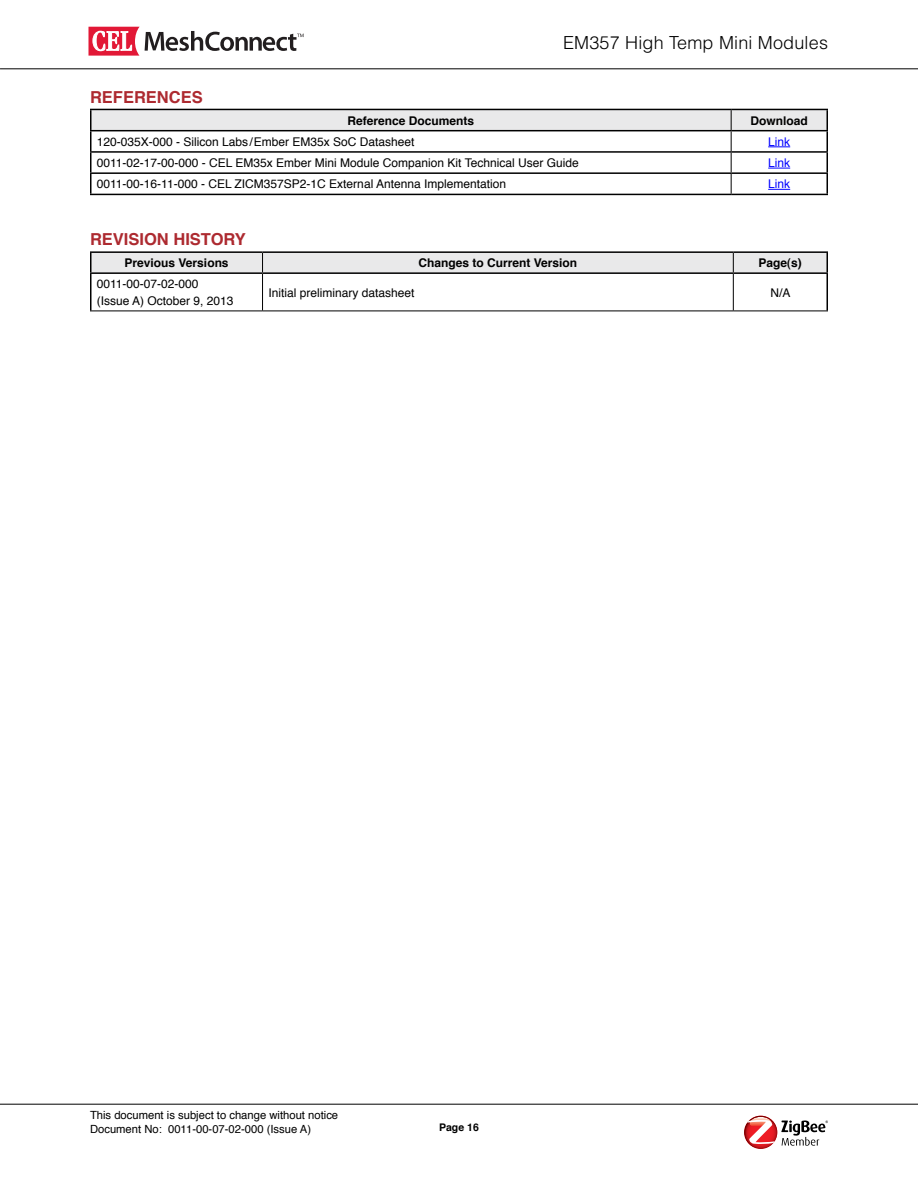
<style>
.page{position:relative;width:918px;height:1188px;background:#fff}
.page>*{position:absolute;margin:0;border:0;box-sizing:border-box;transform-origin:0 0}
.t1{font:300 18px "Helvetica";letter-spacing:.01em;color:#000}
.t2{font:700 16.5px "Helvetica";color:#ad2a30}
.t3{font:12px/16.5px "Helvetica";color:#000}
.t4{font:700 12px "Helvetica";color:#000}
.t5{font:12px "Helvetica";color:#00f}
.t6{font:11.25px/14.1px "Helvetica";color:#000}
.t7{font:700 10.5px "Helvetica";color:#000}
</style>
<div class="page">
<hr style="left:0;top:1104px;width:918px;height:1px;background:#000">
<hr style="left:0;top:68px;width:918px;height:1px;background:#000">
<svg style="left:88px;top:27px;width:216px;height:29px"></svg>
<svg style="left:744px;top:1116px;width:33px;height:33px"></svg>
<svg style="left:747px;top:1117px;width:28px;height:27px"></svg>
<svg style="left:781px;top:1120px;width:47px;height:26px"></svg>
<hr style="left:90px;top:194px;width:641px;height:1px;background:#000">
<hr style="left:731px;top:194px;width:97px;height:1px;background:#000">
<svg style="left:90px;top:109px;width:738px;height:85px"></svg>
<hr style="left:262px;top:274px;width:1px;height:37px;background:#000">
<hr style="left:733px;top:274px;width:1px;height:37px;background:#000">
<hr style="left:90px;top:311px;width:173px;height:1px;background:#000">
<hr style="left:263px;top:311px;width:470px;height:1px;background:#000">
<hr style="left:733px;top:311px;width:95px;height:1px;background:#000">
<hr style="left:90px;top:251px;width:173px;height:2px;background:#000">
<hr style="left:263px;top:251px;width:470px;height:2px;background:#000">
<hr style="left:733px;top:251px;width:95px;height:2px;background:#000">
<div style="left:90px;top:252px;width:738px;height:20px;background:#e9e9ea"></div>
<hr style="left:90px;top:272px;width:173px;height:2px;background:#000">
<hr style="left:90px;top:274px;width:2px;height:37px;background:#000">
<hr style="left:263px;top:272px;width:470px;height:2px;background:#000">
<hr style="left:733px;top:272px;width:95px;height:2px;background:#000">
<hr style="left:827px;top:274px;width:1px;height:37px;background:#000">
<h2 class="t2" style="left:90px;top:90px;width:114px">REFERENCES</h2>
<h1 class="t1" style="left:563px;top:36px;width:266px">EM357 High Temp Mini Modules</h1>
<p class="t4" style="left:348px;top:116px;width:128px">Reference Documents</p>
<p class="t4" style="left:751px;top:116px;width:59px">Download</p>
<p class="t3" style="left:97px;top:135px;width:319px">120-035X-000 - Silicon Labs/Ember EM35x SoC Datasheet</p>
<p class="t5" style="left:768px;top:137px;width:24px">Link</p>
<p class="t3" style="left:97px;top:155px;width:484px">0011-02-17-00-000 - CEL EM35x Ember Mini Module Companion Kit Technical User Guide</p>
<p class="t5" style="left:768px;top:158px;width:24px">Link</p>
<p class="t3" style="left:97px;top:177px;width:411px">0011-00-16-11-000 - CEL ZICM357SP2-1C External Antenna Implementation</p>
<p class="t5" style="left:768px;top:180px;width:24px">Link</p>
<h2 class="t2" style="left:90px;top:233px;width:157px">REVISION HISTORY</h2>
<p class="t4" style="left:125px;top:258px;width:106px">Previous Versions</p>
<p class="t4" style="left:419px;top:258px;width:160px">Changes to Current Version</p>
<p class="t4" style="left:759px;top:258px;width:45px">Page(s)</p>
<p class="t3" style="left:97px;top:277px;width:138px">0011-00-07-02-000 (Issue A) October 9, 2013</p>
<p class="t3" style="left:269px;top:285px;width:148px">Initial preliminary datasheet</p>
<p class="t3" style="left:771px;top:285px;width:22px">N/A</p>
<p class="t6" style="left:90px;top:1109px;width:250px">This document is subject to change without notice<br>Document No: 0011-00-07-02-000 (Issue A)</p>
<p class="t7" style="left:439px;top:1124px;width:41px">Page 16</p>
</div>
